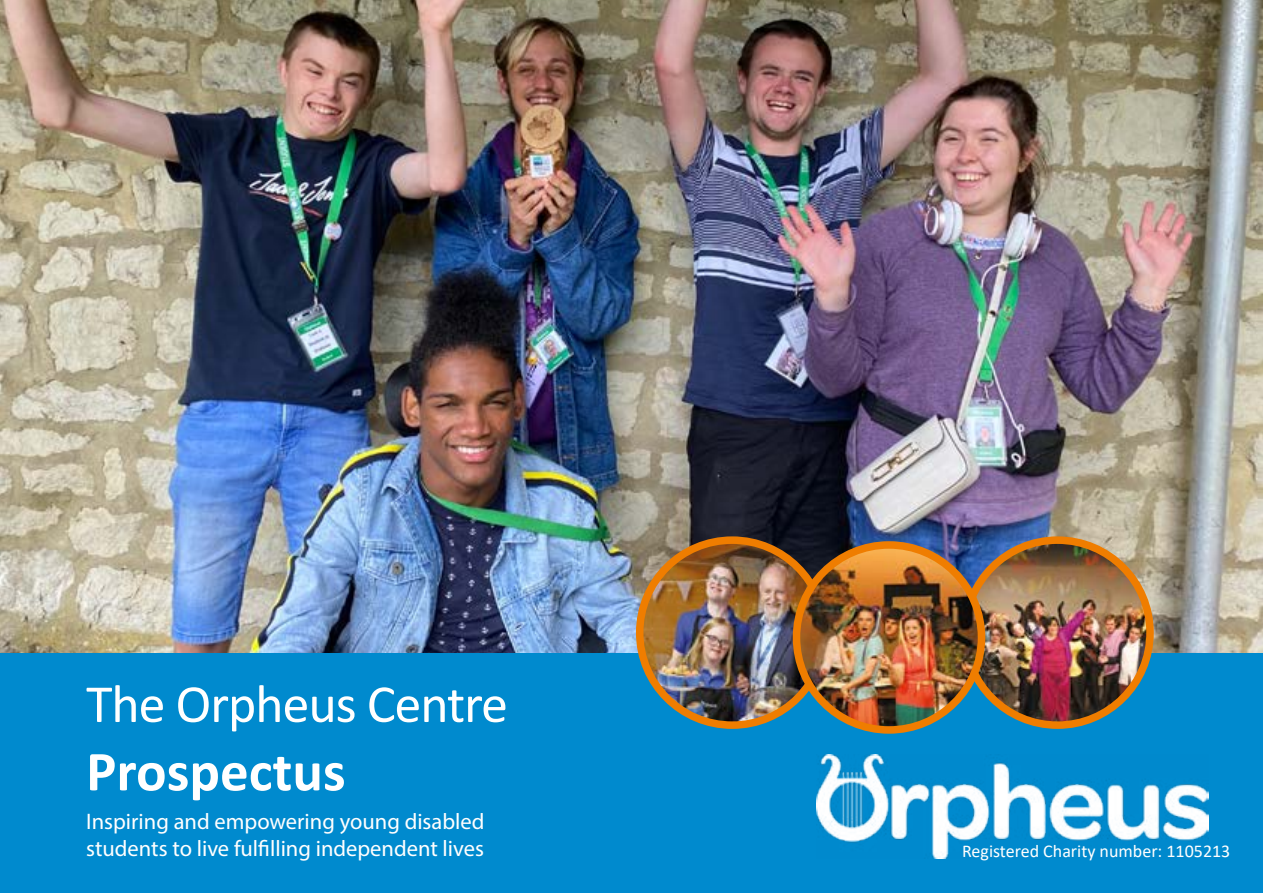
<style>
.page{position:relative;width:1263px;height:893px;background:#fff}
.page>*{position:absolute;margin:0;border:0;box-sizing:border-box;transform-origin:0 0}
.t1{font:700 57px "Calibri";color:#fff}
.t2{font:54px "Calibri";letter-spacing:-.02em;color:#fff}
.t3{font:22.5px/27px "Myriad Pro";color:#fff}
.t4{font:18px "Calibri";color:#fff}
</style>
<div class="page">
<img style="left:0;top:0;width:1263px;height:654px">
<div style="left:0;top:654px;width:1263px;height:239px;background:#008ace"></div>
<img style="left:640px;top:540px;width:510px;height:190px">
<div style="left:793px;top:541px;width:192px;height:193px;border:8px solid #ef7d00;border-radius:50%"></div>
<img style="left:816px;top:755px;width:393px;height:103px">
<h2 class="t2" style="left:86px;top:666px;width:423px">The Orpheus Centre</h2>
<h1 class="t1" style="left:86px;top:731px;width:261px">Prospectus</h1>
<p class="t3" style="left:86px;top:808px;width:400px">Inspiring and empowering young disabled students to live fulfilling independent lives</p>
<p class="t4" style="left:962px;top:838px;width:270px">Registered Charity number: 1105213</p>
</div>
